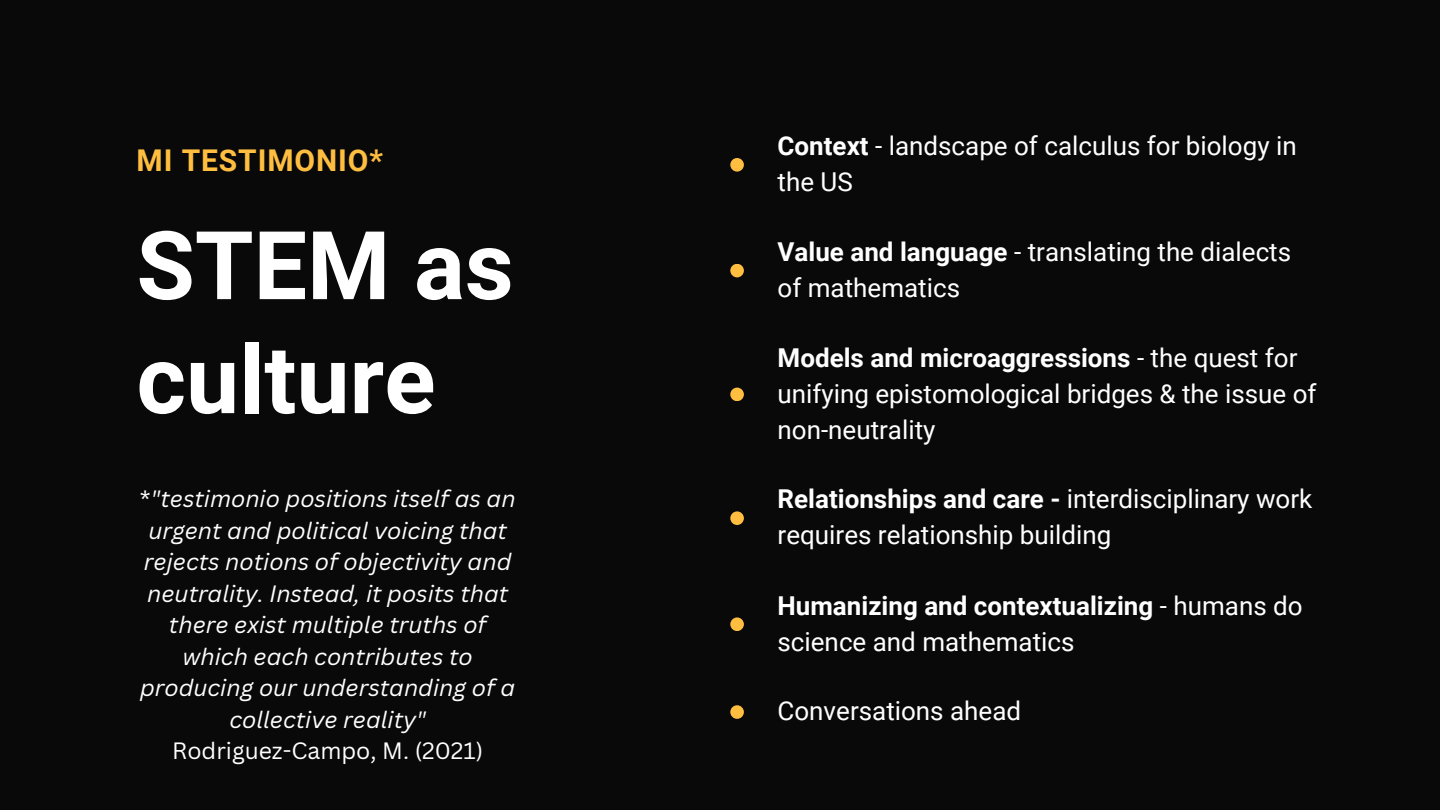
<style>
.page{position:relative;width:1440px;height:810px;background:#090909}
.page>*{position:absolute;margin:0;border:0;box-sizing:border-box;transform-origin:0 0}
.t1{font:700 95px/114px "Roboto";color:#fff}
.t2{font:700 30px "Roboto";letter-spacing:.03em;color:#ffbe40}
.t3{font:26px/36px "Roboto";color:#fff}
.t4{font:italic 23px/31.5px "Canva Sans";color:#fff;text-align:center}
.t5{font:23px "Canva Sans";color:#fff}
.s1{font-style:normal}
.s2{font-weight:700}
</style>
<div class="page">
<div style="left:730px;top:158px;width:14px;height:14px;background:#ffbe40;border-radius:50%"></div>
<div style="left:730px;top:264px;width:14px;height:13px;background:#ffbe40;border-radius:50%"></div>
<div style="left:730px;top:388px;width:14px;height:13px;background:#ffbe40;border-radius:50%"></div>
<div style="left:730px;top:511px;width:14px;height:14px;background:#ffbe40;border-radius:50%"></div>
<div style="left:730px;top:617px;width:14px;height:14px;background:#ffbe40;border-radius:50%"></div>
<div style="left:730px;top:705px;width:14px;height:14px;background:#ffbe40;border-radius:50%"></div>
<p class="t2" style="left:136px;top:143px;width:248px">MI TESTIMONIO*</p>
<p class="t1" style="left:136px;top:210px;width:379px">STEM as culture</p>
<p class="t4" style="left:140px;top:483px;width:377px"><span class="s1">*</span>"testimonio positions itself as an urgent and political voicing that rejects notions of objectivity and neutrality. Instead, it posits that there exist multiple truths of which each contributes to producing our understanding of a collective reality"</p>
<p class="t5" style="left:172px;top:735px;width:313px">Rodriguez-Campo, M. (2021)</p>
<p class="t3" style="left:778px;top:128px;width:521px"><span class="s2">Context</span> - landscape of calculus for biology in the US</p>
<p class="t3" style="left:778px;top:234px;width:515px"><span class="s2">Value and language</span> - translating the dialects of mathematics</p>
<p class="t3" style="left:778px;top:340px;width:541px"><span class="s2">Models and microaggressions</span> - the quest for unifying epistomological bridges &amp; the issue of non-neutrality</p>
<p class="t3" style="left:778px;top:482px;width:536px"><span class="s2">Relationships and care -</span> interdisciplinary work requires relationship building</p>
<p class="t3" style="left:778px;top:588px;width:527px"><span class="s2">Humanizing and contextualizing</span> - humans do science and mathematics</p>
<p class="t3" style="left:778px;top:693px;width:245px">Conversations ahead</p>
</div>
